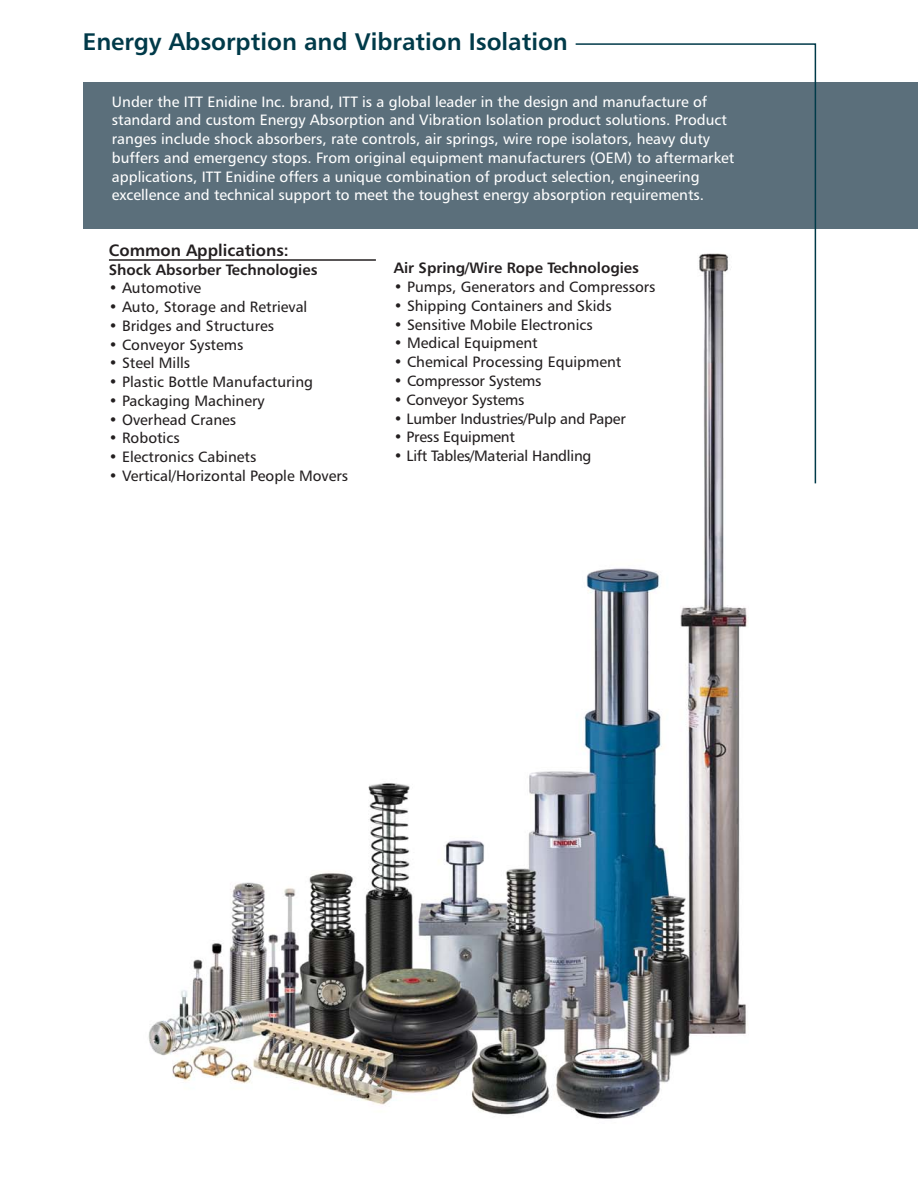
<style>
.page{position:relative;width:918px;height:1190px;background:#fff}
.page>*{position:absolute;margin:0;border:0;box-sizing:border-box;transform-origin:0 0}
.t1{font:24px "Humanist 777 BT Bold B";color:#003a49}
.t2{font:16.5px "Humanist 777 BT Bold B";color:#231f20}
.t3{font:15px/18.8px "Humanist 777 BT Roman B";color:#fff}
.t4{font:15px "Humanist 777 BT Roman B";color:#231f20}
.t5{font:15px "Humanist 777 BT Bold B";color:#231f20}
</style>
<div class="page">
<img style="left:148px;top:485px;width:601px;height:634px">
<div style="left:83px;top:82px;width:835px;height:147px;background:#5b6f7b"></div>
<hr style="left:109px;top:259px;width:267px;height:2px;background:#231f20">
<svg style="left:575px;top:43px;width:242px;height:442px"></svg>
<h1 class="t1" style="left:83px;top:32px;width:487px">Energy Absorption and Vibration Isolation</h1>
<p class="t3" style="left:112px;top:93px;width:624px">Under the ITT Enidine Inc. brand, ITT is a global leader in the design and manufacture of standard and custom Energy Absorption and Vibration Isolation product solutions. Product ranges include shock absorbers, rate controls, air springs, wire rope isolators, heavy duty buffers and emergency stops. From original equipment manufacturers (OEM) to aftermarket applications, ITT Enidine offers a unique combination of product selection, engineering excellence and technical support to meet the toughest energy absorption requirements.</p>
<p class="t2" style="left:109px;top:243px;width:181px">Common Applications:</p>
<p class="t5" style="left:109px;top:263px;width:210px">Shock Absorber Technologies</p>
<p class="t4" style="left:109px;top:282px;width:94px">• Automotive</p>
<p class="t4" style="left:109px;top:301px;width:200px">• Auto, Storage and Retrieval</p>
<p class="t4" style="left:109px;top:319px;width:167px">• Bridges and Structures</p>
<p class="t4" style="left:109px;top:338px;width:136px">• Conveyor Systems</p>
<p class="t4" style="left:109px;top:357px;width:83px">• Steel Mills</p>
<p class="t4" style="left:109px;top:376px;width:206px">• Plastic Bottle Manufacturing</p>
<p class="t4" style="left:109px;top:394px;width:157px">• Packaging Machinery</p>
<p class="t4" style="left:109px;top:413px;width:129px">• Overhead Cranes</p>
<p class="t4" style="left:109px;top:432px;width:72px">• Robotics</p>
<p class="t4" style="left:109px;top:451px;width:149px">• Electronics Cabinets</p>
<p class="t4" style="left:109px;top:469px;width:241px">• Vertical/Horizontal People Movers</p>
<p class="t5" style="left:394px;top:262px;width:247px">Air Spring/Wire Rope Technologies</p>
<p class="t4" style="left:394px;top:281px;width:263px">• Pumps, Generators and Compressors</p>
<p class="t4" style="left:394px;top:300px;width:219px">• Shipping Containers and Skids</p>
<p class="t4" style="left:394px;top:318px;width:200px">• Sensitive Mobile Electronics</p>
<p class="t4" style="left:394px;top:337px;width:145px">• Medical Equipment</p>
<p class="t4" style="left:394px;top:356px;width:229px">• Chemical Processing Equipment</p>
<p class="t4" style="left:394px;top:375px;width:149px">• Compressor Systems</p>
<p class="t4" style="left:394px;top:393px;width:132px">• Conveyor Systems</p>
<p class="t4" style="left:394px;top:412px;width:233px">• Lumber Industries/Pulp and Paper</p>
<p class="t4" style="left:394px;top:431px;width:123px">• Press Equipment</p>
<p class="t4" style="left:394px;top:450px;width:199px">• Lift Tables/Material Handling</p>
</div>
